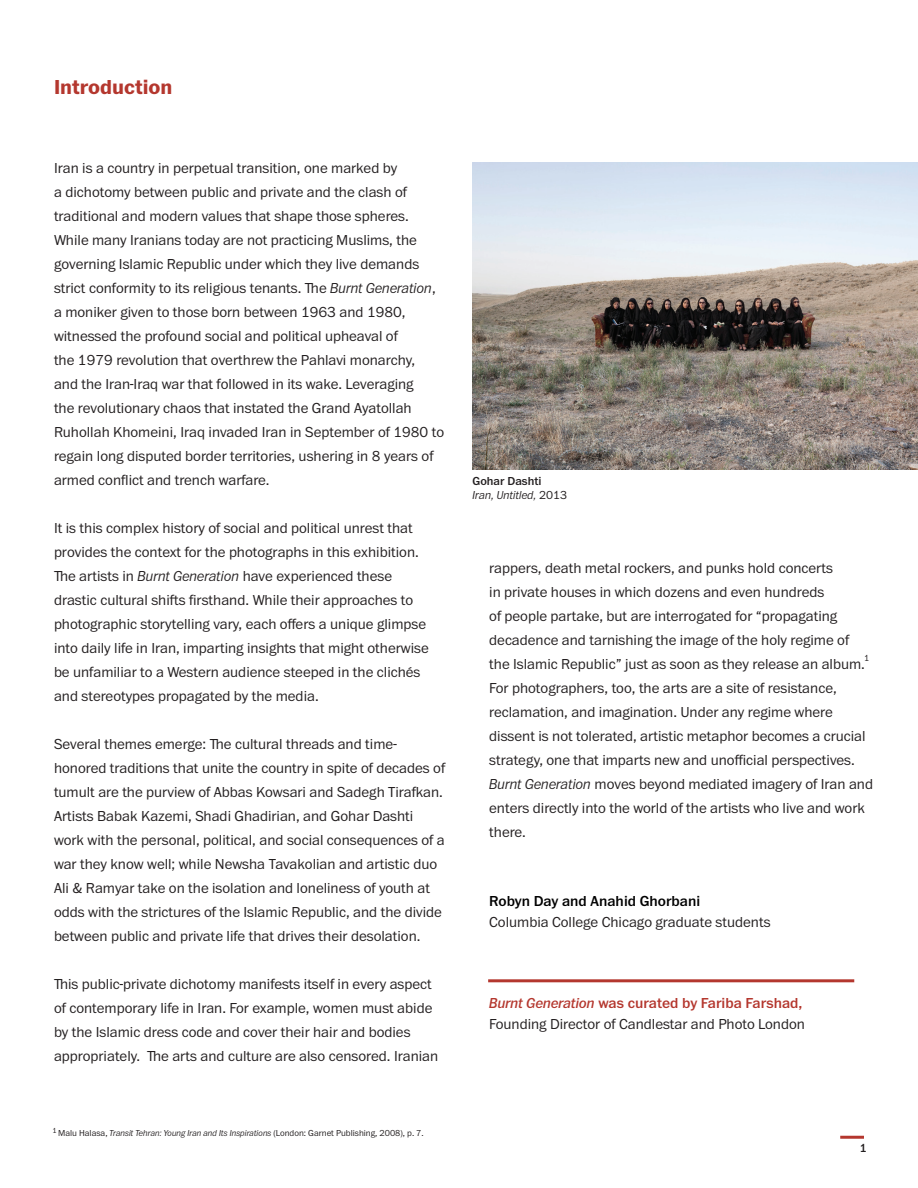
<style>
.page{position:relative;width:918px;height:1188px;background:#fff}
.page>*{position:absolute;margin:0;border:0;box-sizing:border-box;transform-origin:0 0}
.t1{font:700 21px "Franklin ITC Pro";color:#b4372e}
.t2{font:300 15px/24px "Franklin ITC Pro";color:#231f20}
.t3{font:500 15px "Franklin ITC Pro";color:#000}
.t4{font:italic 300 12px/14.4px "Franklin ITC Pro";color:#231f20}
.t5{font:500 12px "Franklin ITC Pro";color:#231f20}
.t6{font:300 9px "Franklin ITC Pro";color:#231f20}
.t7{font:300 7.5px "Franklin ITC Pro";color:#231f20}
.s1{font-style:italic}
.s2{font-weight:500;font-style:normal}
.s3{font-style:normal}
.s4{font-weight:500;font-style:italic;color:#b4372e}
.s5{font-weight:500;color:#b4372e}
</style>
<div class="page">
<img style="left:472px;top:162px;width:446px;height:307px">
<hr style="left:840px;top:1136px;width:24px;height:3px;background:#b4372e">
<hr style="left:488px;top:979px;width:366px;height:3px;background:#b4372e">
<h1 class="t1" style="left:54px;top:75px;width:120px">Introduction</h1>
<p class="t2" style="left:54px;top:157px;width:392px">Iran is a country in perpetual transition, one marked by<br>a dichotomy between public and private and the clash of traditional and modern values that shape those spheres.<br>While many Iranians today are not practicing Muslims, the governing Islamic Republic under which they live demands strict conformity to its religious tenants. The <span class="s1">Burnt Generation</span>, a moniker given to those born between 1963 and 1980, witnessed the profound social and political upheaval of<br>the 1979 revolution that overthrew the Pahlavi monarchy,<br>and the Iran-Iraq war that followed in its wake. Leveraging<br>the revolutionary chaos that instated the Grand Ayatollah Ruhollah Khomeini, Iraq invaded Iran in September of 1980 to regain long disputed border territories, ushering in 8 years of armed conflict and trench warfare.</p>
<p class="t2" style="left:54px;top:517px;width:376px">It is this complex history of social and political unrest that provides the context for the photographs in this exhibition.<br>The artists in <span class="s1">Burnt Generation</span> have experienced these drastic cultural shifts firsthand. While their approaches to photographic storytelling vary, each offers a unique glimpse into daily life in Iran, imparting insights that might otherwise be unfamiliar to a Western audience steeped in the clichés and stereotypes propagated by the media.</p>
<p class="t2" style="left:54px;top:733px;width:393px">Several themes emerge: The cultural threads and time&shy;honored traditions that unite the country in spite of decades of tumult are the purview of Abbas Kowsari and Sadegh Tirafkan.<br>Artists Babak Kazemi, Shadi Ghadirian, and Gohar Dashti work with the personal, political, and social consequences of a war they know well; while Newsha Tavakolian and artistic duo Ali &amp; Ramyar take on the isolation and loneliness of youth at odds with the strictures of the Islamic Republic, and the divide between public and private life that drives their desolation.</p>
<p class="t2" style="left:54px;top:973px;width:386px">This public-private dichotomy manifests itself in every aspect of contemporary life in Iran. For example, women must abide by the Islamic dress code and cover their hair and bodies appropriately. The arts and culture are also censored. Iranian</p>
<p class="t7" style="left:52px;top:1127px;width:6px">1</p>
<p class="t6" style="left:58px;top:1129px;width:367px">Malu Halasa, <span class="s1">Transit Tehran: Young Iran and Its Inspirations</span> (London: Garnet Publishing, 2008), p. 7.</p>
<p class="t4" style="left:472px;top:474px;width:96px"><span class="s2">Gohar Dashti<br></span>Iran, Untitled, <span class="s3">2013</span></p>
<p class="t2" style="left:489px;top:556px;width:385px">rappers, death metal rockers, and punks hold concerts<br>in private houses in which dozens and even hundreds<br>of people partake, but are interrogated for “propagating decadence and tarnishing the image of the holy regime of the Islamic Republic” just as soon as they release an album.<br>For photographers, too, the arts are a site of resistance, reclamation, and imagination. Under any regime where dissent is not tolerated, artistic metaphor becomes a crucial strategy, one that imparts new and unofficial perspectives.<br><span class="s1">Burnt Generation</span> moves beyond mediated imagery of Iran and enters directly into the world of the artists who live and work there.</p>
<p class="t6" style="left:864px;top:653px;width:7px">1</p>
<p class="t3" style="left:489px;top:893px;width:212px">Robyn Day and Anahid Ghorbani</p>
<p class="t2" style="left:489px;top:910px;width:283px">Columbia College Chicago graduate students</p>
<p class="t2" style="left:489px;top:993px;width:317px;line-height:21px"><span class="s4">Burnt Generation</span> <span class="s5">was curated by Fariba Farshad,<br></span>Founding Director of Candlestar and Photo London</p>
<p class="t5" style="left:860px;top:1141px;width:9px">1</p>
</div>
